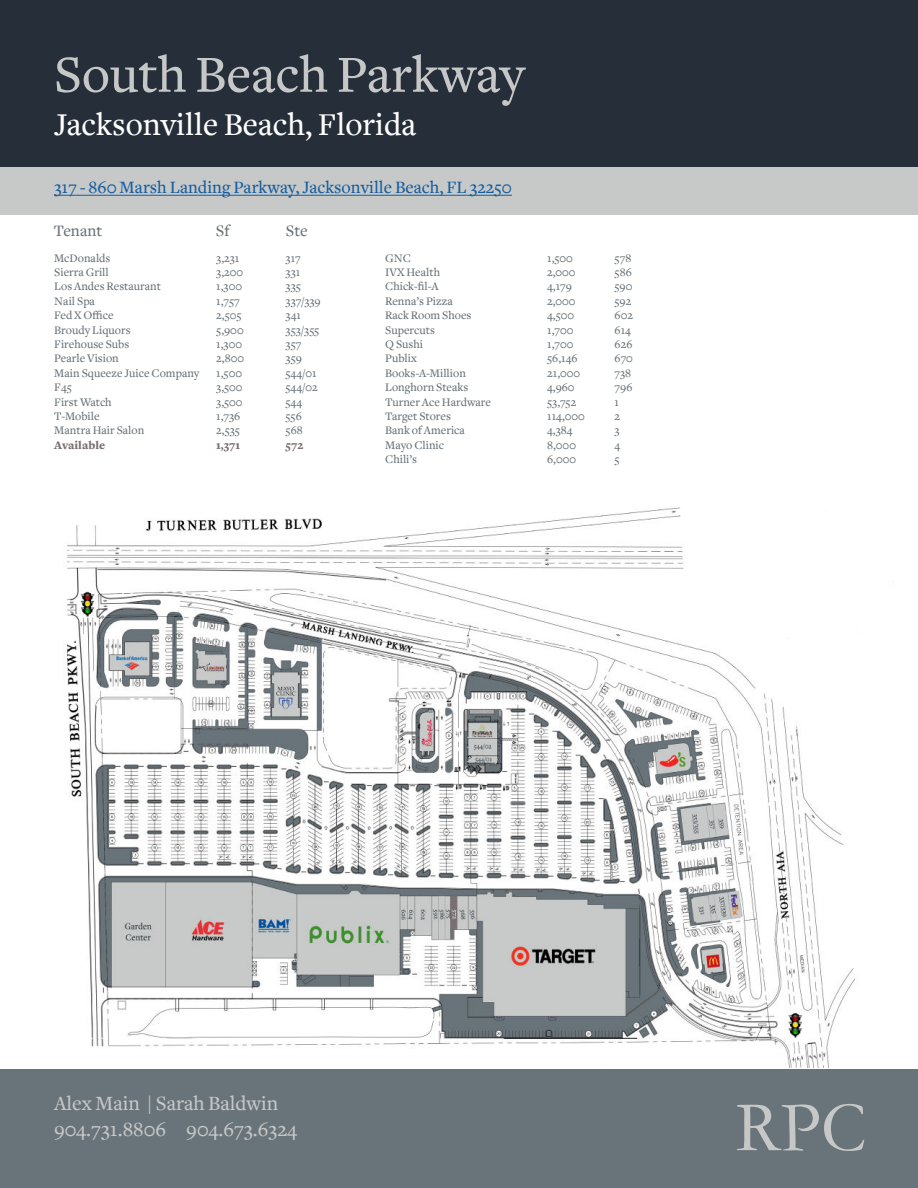
<style>
.page{position:relative;width:918px;height:1188px;background:#fff}
.page>*{position:absolute;margin:0;border:0;box-sizing:border-box;transform-origin:0 0}
.t1{font:72px "Garamond";color:#c6c7c7}
.t2{font:500 54px "Freight Text";color:#c6c7c7}
.t3{font:500 33px "Freight Text";color:#fff}
.t4{font:500 21px/25.2px "Freight Text";color:#c6c7c7}
.t5{font:500 18px "Freight Text";color:#175d9e}
.t6{font:500 16.5px "Freight Text";color:#687279}
.t7{font:500 12px "Freight Text";color:#687279}
.t8{font:900 12px "Freight Text";color:#7b6f73}
</style>
<div class="page">
<div style="left:0;top:1070px;width:918px;height:118px;background:#69747a"></div>
<div style="left:0;top:0;width:918px;height:167px;background:#262e39"></div>
<div style="left:0;top:167px;width:918px;height:48px;background:#c7c9c9"></div>
<img style="left:66px;top:507px;width:828px;height:561px">
<hr style="left:54px;top:195px;width:458px;height:1px;background:#175d9e">
<h2 class="t2" style="left:54px;top:52px;width:472px">South Beach Parkway</h2>
<h3 class="t3" style="left:54px;top:111px;width:364px">Jacksonville Beach, Florida</h3>
<h3 class="t5" style="left:54px;top:180px;width:459px">317 - 860 Marsh Landing Parkway, Jacksonville Beach, FL 32250</h3>
<h3 class="t6" style="left:54px;top:224px;width:50px">Tenant</h3>
<h3 class="t6" style="left:216px;top:224px;width:15px">Sf</h3>
<h3 class="t6" style="left:286px;top:224px;width:23px">Ste</h3>
<p class="t7" style="left:54px;top:253px;width:58px">McDonalds</p>
<p class="t7" style="left:216px;top:253px;width:25px">3,231</p>
<p class="t7" style="left:286px;top:253px;width:17px">317</p>
<p class="t7" style="left:54px;top:267px;width:56px">Sierra Grill</p>
<p class="t7" style="left:216px;top:267px;width:28px">3,200</p>
<p class="t7" style="left:286px;top:267px;width:16px">331</p>
<p class="t7" style="left:54px;top:282px;width:108px">Los Andes Restaurant</p>
<p class="t7" style="left:216px;top:282px;width:27px">1,300</p>
<p class="t7" style="left:286px;top:282px;width:17px">335</p>
<p class="t7" style="left:54px;top:296px;width:42px">Nail Spa</p>
<p class="t7" style="left:216px;top:296px;width:25px">1,757</p>
<p class="t7" style="left:286px;top:296px;width:37px">337/339</p>
<p class="t7" style="left:54px;top:309px;width:61px">Fed X Office</p>
<p class="t7" style="left:216px;top:309px;width:27px">2,505</p>
<p class="t7" style="left:286px;top:309px;width:17px">341</p>
<p class="t7" style="left:54px;top:325px;width:78px">Broudy Liquors</p>
<p class="t7" style="left:216px;top:325px;width:29px">5,900</p>
<p class="t7" style="left:286px;top:325px;width:35px">353/355</p>
<p class="t7" style="left:54px;top:339px;width:77px">Firehouse Subs</p>
<p class="t7" style="left:216px;top:339px;width:27px">1,300</p>
<p class="t7" style="left:286px;top:339px;width:17px">357</p>
<p class="t7" style="left:54px;top:354px;width:66px">Pearle Vision</p>
<p class="t7" style="left:216px;top:354px;width:29px">2,800</p>
<p class="t7" style="left:286px;top:354px;width:18px">359</p>
<p class="t7" style="left:54px;top:368px;width:147px">Main Squeeze Juice Company</p>
<p class="t7" style="left:216px;top:368px;width:27px">1,500</p>
<p class="t7" style="left:286px;top:368px;width:33px">544/01</p>
<p class="t7" style="left:54px;top:382px;width:19px">F45</p>
<p class="t7" style="left:216px;top:382px;width:28px">3,500</p>
<p class="t7" style="left:286px;top:382px;width:34px">544/02</p>
<p class="t7" style="left:54px;top:395px;width:59px">First Watch</p>
<p class="t7" style="left:216px;top:395px;width:28px">3,500</p>
<p class="t7" style="left:286px;top:395px;width:18px">544</p>
<p class="t7" style="left:54px;top:411px;width:47px">T-Mobile</p>
<p class="t7" style="left:216px;top:411px;width:26px">1,736</p>
<p class="t7" style="left:286px;top:411px;width:18px">556</p>
<p class="t7" style="left:54px;top:426px;width:92px">Mantra Hair Salon</p>
<p class="t7" style="left:216px;top:426px;width:25px">2,535</p>
<p class="t7" style="left:286px;top:426px;width:19px">568</p>
<p class="t8" style="left:54px;top:440px;width:52px">Available</p>
<p class="t8" style="left:216px;top:440px;width:25px">1,371</p>
<p class="t8" style="left:286px;top:440px;width:20px">572</p>
<p class="t7" style="left:385px;top:253px;width:27px">GNC</p>
<p class="t7" style="left:547px;top:253px;width:27px">1,500</p>
<p class="t7" style="left:615px;top:253px;width:18px">578</p>
<p class="t7" style="left:385px;top:267px;width:56px">IVX Health</p>
<p class="t7" style="left:547px;top:267px;width:30px">2,000</p>
<p class="t7" style="left:615px;top:267px;width:19px">586</p>
<p class="t7" style="left:385px;top:280px;width:55px">Chick-fil-A</p>
<p class="t7" style="left:547px;top:280px;width:26px">4,179</p>
<p class="t7" style="left:615px;top:280px;width:19px">590</p>
<p class="t7" style="left:385px;top:294px;width:69px">Renna’s Pizza</p>
<p class="t7" style="left:547px;top:294px;width:30px">2,000</p>
<p class="t7" style="left:615px;top:294px;width:18px">592</p>
<p class="t7" style="left:385px;top:310px;width:88px">Rack Room Shoes</p>
<p class="t7" style="left:547px;top:310px;width:29px">4,500</p>
<p class="t7" style="left:615px;top:310px;width:20px">602</p>
<p class="t7" style="left:385px;top:325px;width:51px">Supercuts</p>
<p class="t7" style="left:547px;top:325px;width:28px">1,700</p>
<p class="t7" style="left:615px;top:325px;width:18px">614</p>
<p class="t7" style="left:385px;top:339px;width:39px">Q Sushi</p>
<p class="t7" style="left:547px;top:339px;width:28px">1,700</p>
<p class="t7" style="left:615px;top:339px;width:19px">626</p>
<p class="t7" style="left:385px;top:354px;width:33px">Publix</p>
<p class="t7" style="left:547px;top:354px;width:32px">56,146</p>
<p class="t7" style="left:615px;top:354px;width:20px">670</p>
<p class="t7" style="left:385px;top:368px;width:82px">Books-A-Million</p>
<p class="t7" style="left:547px;top:368px;width:35px">21,000</p>
<p class="t7" style="left:615px;top:368px;width:18px">738</p>
<p class="t7" style="left:385px;top:382px;width:85px">Longhorn Steaks</p>
<p class="t7" style="left:547px;top:382px;width:29px">4,960</p>
<p class="t7" style="left:615px;top:382px;width:19px">796</p>
<p class="t7" style="left:385px;top:397px;width:107px">Turner Ace Hardware</p>
<p class="t7" style="left:547px;top:397px;width:31px">53,752</p>
<p class="t7" style="left:615px;top:397px;width:6px">1</p>
<p class="t7" style="left:385px;top:411px;width:67px">Target Stores</p>
<p class="t7" style="left:547px;top:411px;width:39px">114,000</p>
<p class="t7" style="left:615px;top:411px;width:7px">2</p>
<p class="t7" style="left:385px;top:426px;width:81px">Bank of America</p>
<p class="t7" style="left:547px;top:426px;width:27px">4,384</p>
<p class="t7" style="left:615px;top:426px;width:7px">3</p>
<p class="t7" style="left:385px;top:440px;width:60px">Mayo Clinic</p>
<p class="t7" style="left:547px;top:440px;width:30px">8,000</p>
<p class="t7" style="left:615px;top:440px;width:7px">4</p>
<p class="t7" style="left:385px;top:453px;width:34px">Chili’s</p>
<p class="t7" style="left:547px;top:453px;width:31px">6,000</p>
<p class="t7" style="left:615px;top:453px;width:7px">5</p>
<h3 class="t4" style="left:54px;top:1093px;width:245px">Alex Main | Sarah Baldwin<br>904.731.8806 904.673.6324</h3>
<h1 class="t1" style="left:735px;top:1083px;width:133px">RPC</h1>
</div>
